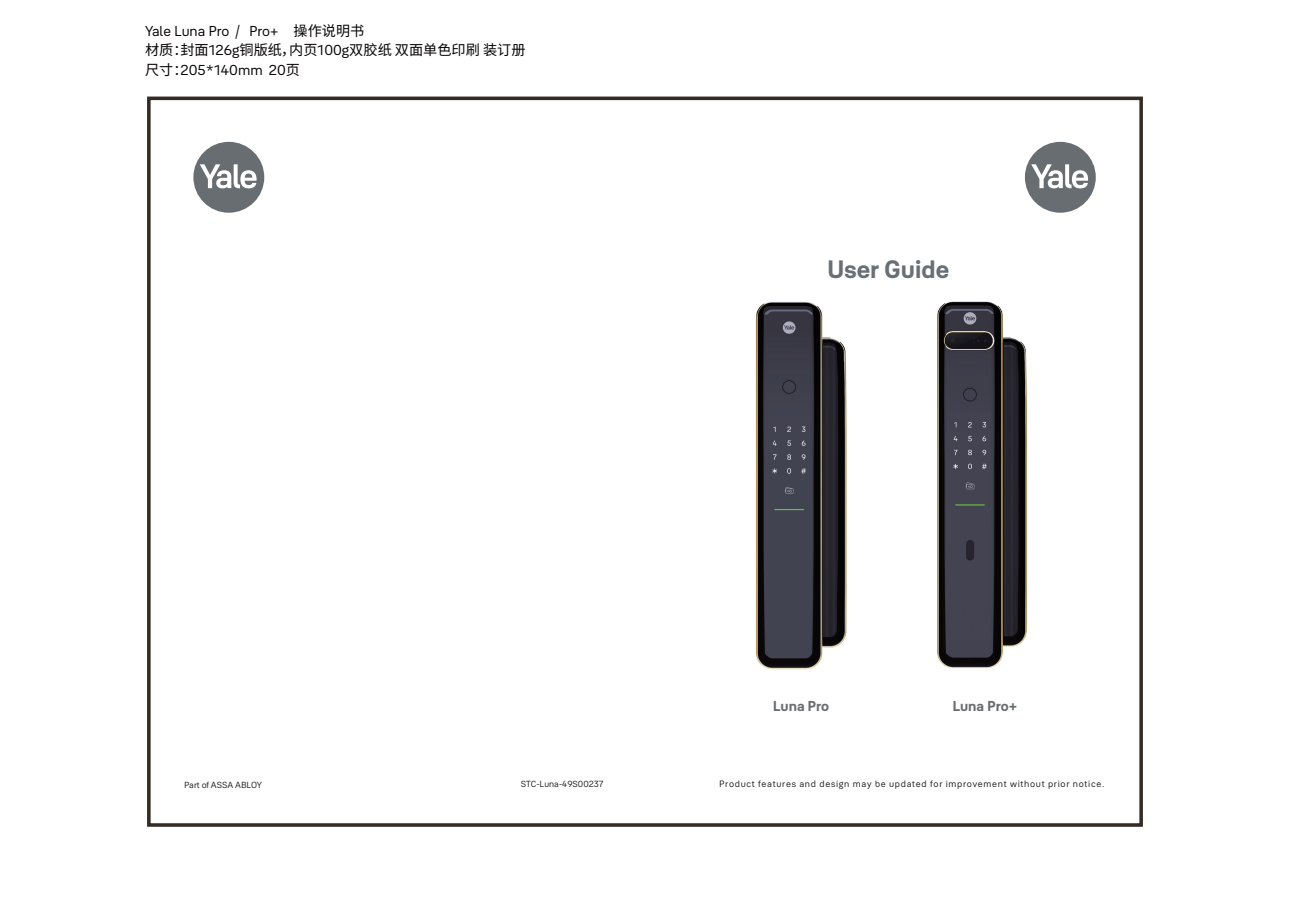
<style>
.page{position:relative;width:1290px;height:911px;background:#fff}
.page>*{position:absolute;margin:0;border:0;box-sizing:border-box;transform-origin:0 0}
.t1{font:700 24.75px "Yale Solis";color:#686f75}
.t2{font:14.12px "Yale Solis";color:#070304}
.t3{font:14.12px "Noto Sans CJ Ksc";color:#070304}
.t4{font:700 14.12px "Yale Solis";color:#686d71}
.t5{font:9.12px "Yale Solis";letter-spacing:.075em;color:#211e1f}
.t6{font:8.75px "Yale Solis";color:#231f20}
.s1{font-family:"Noto Sans CJ Ksc"}
.s2{font-family:"Yale Solis"}
</style>
<div class="page">
<div style="left:147px;top:97px;width:996px;height:729px;border:4px solid #342b25"></div>
<svg style="left:1025px;top:142px;width:71px;height:71px"></svg>
<svg style="left:193px;top:142px;width:71px;height:71px"></svg>
<img style="left:755px;top:301px;width:92px;height:369px">
<img style="left:937px;top:301px;width:90px;height:368px">
<h2 class="t2" style="left:145px;top:22px;width:221px">Yale Luna Pro / Pro+ <span class="s1">操作说明书</span></h2>
<h2 class="t3" style="left:145px;top:42px;width:382px">材质：封面<span class="s2">126g</span>铜版纸，内页<span class="s2">100g</span>双胶纸双面单色印刷装订册</h2>
<h2 class="t2" style="left:145px;top:61px;width:157px"><span class="s1">尺寸：</span>205*140mm 20<span class="s1">页</span></h2>
<h1 class="t1" style="left:827px;top:254px;width:124px">User Guide</h1>
<h2 class="t4" style="left:773px;top:698px;width:58px">Luna Pro</h2>
<h2 class="t4" style="left:952px;top:698px;width:66px">Luna Pro+</h2>
<p class="t6" style="left:184px;top:780px;width:79px">Part of ASSA ABLOY</p>
<p class="t6" style="left:521px;top:779px;width:84px">STC-Luna-49S00237</p>
<p class="t5" style="left:719px;top:778px;width:387px">Product features and design may be updated for improvement without prior notice.</p>
</div>
